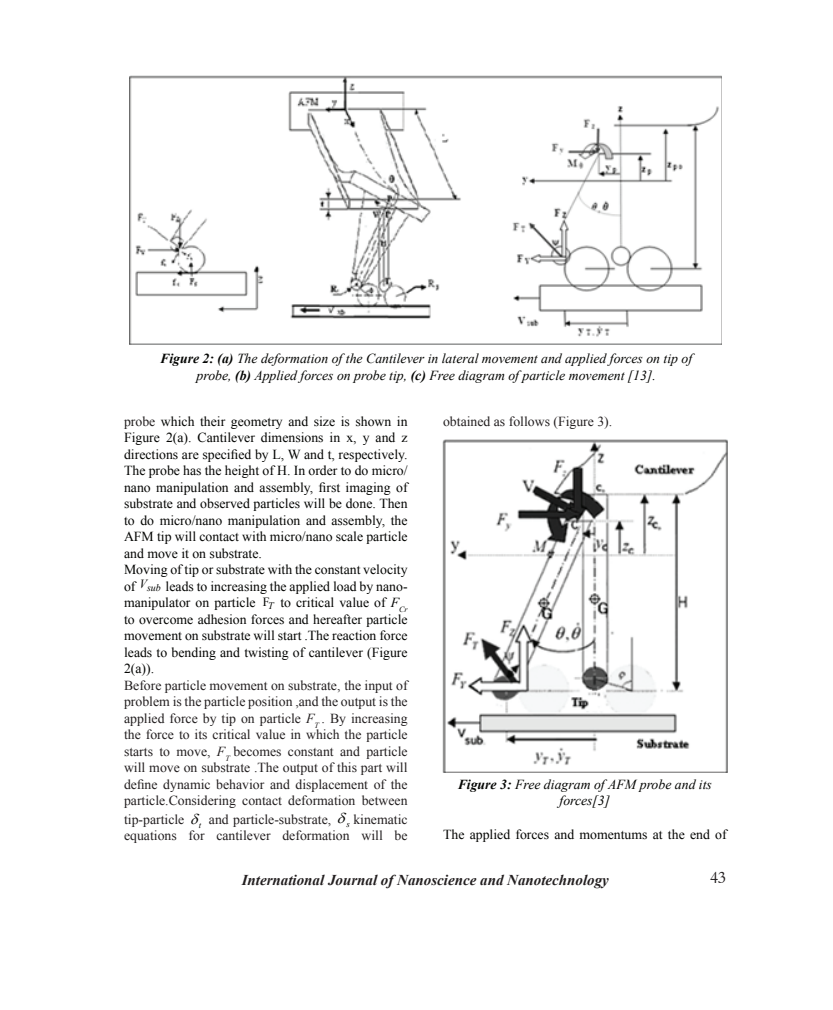
<style>
.page{position:relative;width:833px;height:1010px;background:#fff}
.page>*{position:absolute;margin:0;border:0;box-sizing:border-box;transform-origin:0 0}
.t1{font:16.25px "Aldine 401 BT Roman A";color:#231f20}
.t2{font:italic 700 15px "Times New Roman";color:#231f20}
.t3{font:13.75px/16.5px "Times New Roman";color:#040503}
.t4{font:italic 13.75px/16.5px "Times New Roman";color:#040503;text-align:center}
.t5{font:13.75px/16.5px "Times New Roman";color:#231f20}
.s1{font-weight:700}
.s2{color:#231f20}
.s3{font-style:italic;font-size:10px}
.s4{font-size:12.5px}
.s5{font-style:italic}
.s6{color:#fff}
.s7{font-style:italic;color:#231f20}
</style>
<div class="page">
<img style="left:442px;top:439px;width:286px;height:333px">
<img style="left:130px;top:75px;width:592px;height:269px">
<p class="t4" style="left:160px;top:350px;width:533px"><span class="s1">Figure 2: (a)</span> The deformation of the Cantilever in lateral movement and applied forces on tip of probe, <span class="s1">(b)</span> Applied forces on probe tip, <span class="s1">(c)</span> Free diagram of particle movement [13].</p>
<p class="t3" style="left:124px;top:413px;width:285px"><span class="s2">probe</span> which their geometry and size is shown in Figure 2(a). Cantilever dimensions in x, y and z directions are specified by L, W and t, respectively.<br>The probe has the height of H. In order to do micro/ nano manipulation and assembly, first imaging of substrate and observed particles will be done. Then to do micro/nano manipulation and assembly, the AFM tip will contact with micro/nano scale particle and move it on substrate.<br>Moving of tip or substrate with the constant velocity of <sup>V</sup><span class="s3">sub</span> leads to increasing the applied load by nano&shy;manipulator on particle <span class="s4">F</span><sub>T</sub> to critical value of <span class="s5">F</span><sub>Cr </sub>to overcome adhesion forces and hereafter particle movement on substrate will start .The reaction force leads to bending and twisting of cantilever (Figure 2(a)).<br><span class="s2">Before particle movement on substrate,</span><span class="s6">t</span><span class="s2">the input of problem is the particle position ,and the output is the applied force by tip on particle</span> <span class="s7">F</span><sub>T</sub> <span class="s2">. By increasing the force to its critical value in which the particle starts to move,</span> <span class="s7">F</span><sub>T</sub> <span class="s2">becomes constant and particle will move on substrate .The output of this part will define dynamic behavior and displacement of the particle.Considering contact deformation between</span></p>
<p class="t5" style="left:124px;top:810px;width:285px">tip-particle <sub>t</sub> and particle-substrate, <sub>s</sub> kinematic equations for cantilever deformation will be</p>
<p class="t5" style="left:443px;top:413px;width:171px">obtained as follows )Figure 3).</p>
<p class="t4" style="left:458px;top:776px;width:256px"><span class="s1">Figure 3:</span> Free diagram of AFM probe and its forces]3[</p>
<p class="t3" style="left:443px;top:825px;width:285px">The applied forces and momentums at the end of</p>
<p class="t2" style="left:242px;top:869px;width:369px">International Journal of Nanoscience and Nanotechnology</p>
<p class="t1" style="left:710px;top:868px;width:18px">43</p>
</div>
